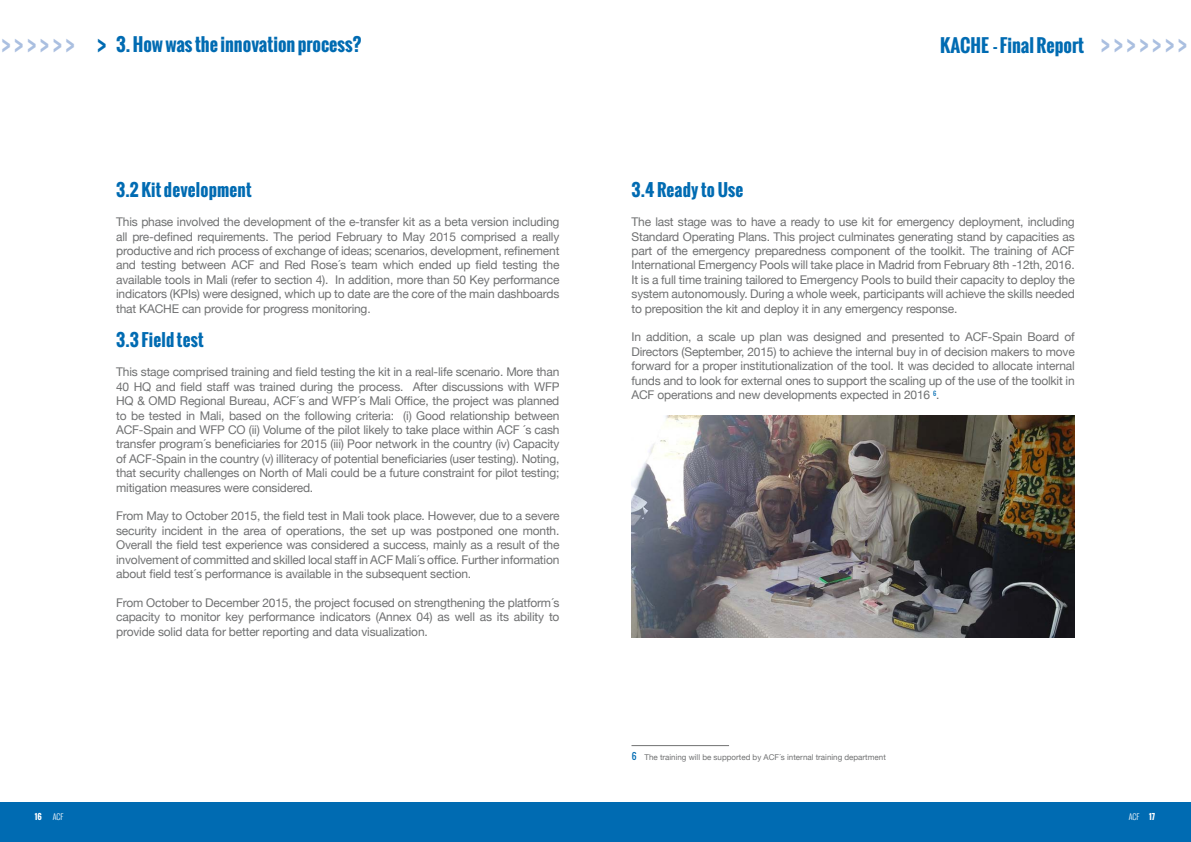
<style>
.page{position:relative;width:1191px;height:842px;background:#fff}
.page>*{position:absolute;margin:0;border:0;box-sizing:border-box;transform-origin:0 0}
.t1{font:700 18px "Oswald";color:#006bb2}
.t2{font:700 17px "Oswald";letter-spacing:.01em;color:#006bb2}
.t3{font:12px/14.4px "Helvetica Neue";letter-spacing:-.015em;color:#707172;text-align:justify}
.t4{font:8px "Helvetica Neue";color:#707172}
.t5{font:300 8px "Oswald";color:#fff}
.t6{font:700 8px "Oswald";color:#fff}
.s1{font-size:23px;color:#aabfe0}
.s2{font-size:23px}
.s3{font-family:"Oswald";font-size:9px;color:#006bb2}
.s4{font-weight:700}
</style>
<div class="page">
<div style="left:0;top:802px;width:1191px;height:40px;background:#006bb2"></div>
<img style="left:631px;top:415px;width:443px;height:223px">
<hr style="left:631px;top:745px;width:98px;height:1px;background:#707172">
<h1 class="t1" style="left:1px;top:31px;width:362px"><span class="s1">&gt; &gt; &gt; &gt; &gt; &gt;</span> <span class="s2">&gt;</span> 3. How was the innovation process?</h1>
<h1 class="t1" style="left:940px;top:32px;width:248px">KACHE - Final Report <span class="s1">&gt; &gt; &gt; &gt; &gt; &gt; &gt;</span></h1>
<h2 class="t2" style="left:116px;top:177px;width:137px">3.2 Kit development</h2>
<p class="t3" style="left:116px;top:215px;width:445px">This phase involved the development of the e-transfer kit as a beta version including all pre-defined requirements. The period February to May 2015 comprised a really productive and rich process of exchange of ideas; scenarios, development, refinement and testing between ACF and Red Rose´s team which ended up field testing the available tools in Mali (refer to section 4). In addition, more than 50 Key performance indicators (KPIs) were designed, which up to date are the core of the main dashboards that KACHE can provide for progress monitoring.</p>
<h2 class="t2" style="left:116px;top:327px;width:89px">3.3 Field test</h2>
<p class="t3" style="left:116px;top:365px;width:445px">This stage comprised training and field testing the kit in a real-life scenario. More than 40 HQ and field staff was trained during the process. After discussions with WFP HQ &amp; OMD Regional Bureau, ACF´s and WFP´s Mali Office, the project was planned to be tested in Mali, based on the following criteria: (i) Good relationship between ACF-Spain and WFP CO (ii) Volume of the pilot likely to take place within ACF ´s cash transfer program´s beneficiaries for 2015 (iii) Poor network in the country (iv) Capacity of ACF-Spain in the country (v) illiteracy of potential beneficiaries (user testing). Noting, that security challenges on North of Mali could be a future constraint for pilot testing; mitigation measures were considered.</p>
<p class="t3" style="left:116px;top:509px;width:445px">From May to October 2015, the field test in Mali took place. However, due to a severe security incident in the area of operations, the set up was postponed one month.<br>Overall the field test experience was considered a success, mainly as a result of the involvement of committed and skilled local staff in ACF Mali´s office. Further information about field test´s performance is available in the subsequent section.</p>
<p class="t3" style="left:116px;top:596px;width:445px">From October to December 2015, the project focused on strengthening the platform´s capacity to monitor key performance indicators (Annex 04) as well as its ability to provide solid data for better reporting and data visualization.</p>
<h2 class="t2" style="left:631px;top:177px;width:113px">3.4 Ready to Use</h2>
<p class="t3" style="left:631px;top:215px;width:445px">The last stage was to have a ready to use kit for emergency deployment, including Standard Operating Plans. This project culminates generating stand by capacities as part of the emergency preparedness component of the toolkit. The training of ACF International Emergency Pools will take place in Madrid from February 8th -12th, 2016.<br>It is a full time training tailored to Emergency Pools to build their capacity to deploy the system autonomously. During a whole week, participants will achieve the skills needed to preposition the kit and deploy it in any emergency response.</p>
<p class="t3" style="left:631px;top:331px;width:445px">In addition, a scale up plan was designed and presented to ACF-Spain Board of Directors (September, 2015) to achieve the internal buy in of decision makers to move forward for a proper institutionalization of the tool. It was decided to allocate internal funds and to look for external ones to support the scaling up of the use of the toolkit in ACF operations and new developments expected in 2016 <sup>6</sup>.</p>
<p class="t4" style="left:632px;top:751px;width:255px"><span class="s3">6</span> The training will be supported by ACF´s internal training department</p>
<p class="t6" style="left:35px;top:810px;width:8px">16</p>
<p class="t5" style="left:53px;top:811px;width:12px">ACF</p>
<p class="t5" style="left:1128px;top:811px;width:28px">ACF <span class="s4">17</span></p>
</div>
